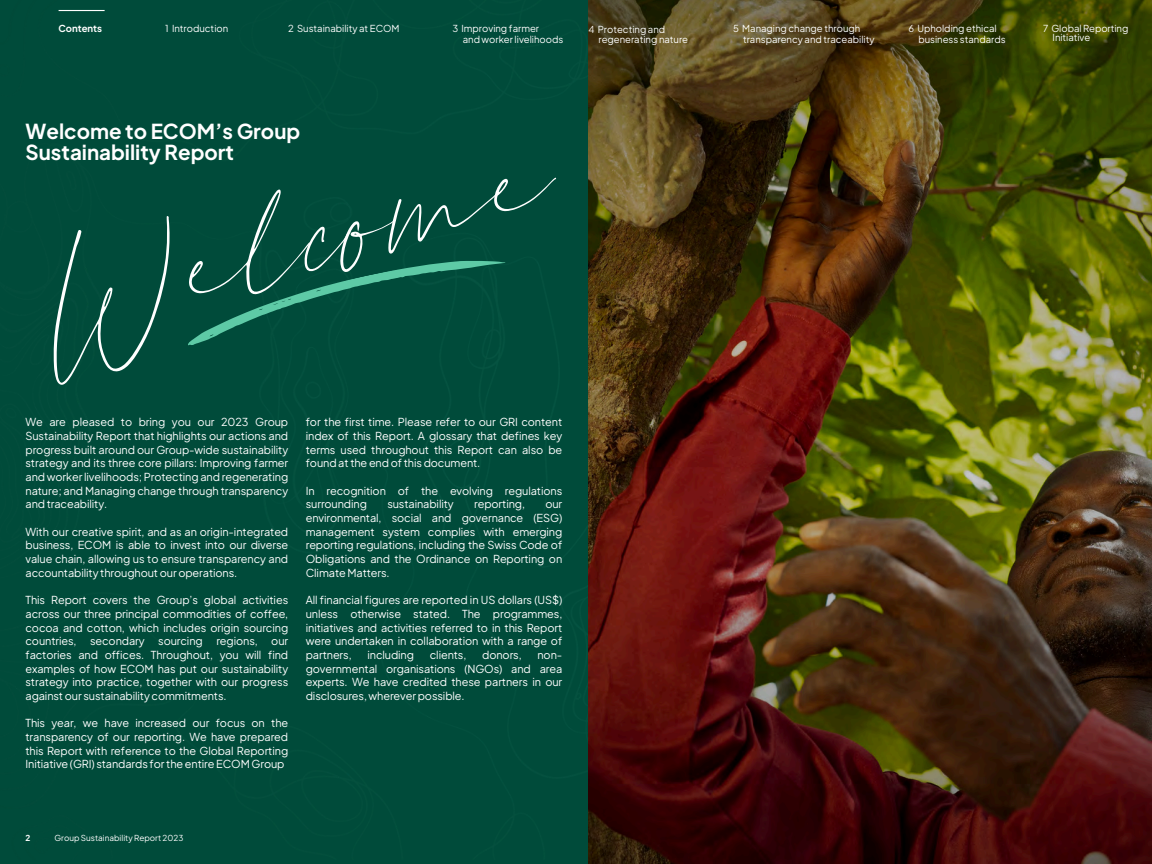
<style>
.page{position:relative;width:1152px;height:864px;background:#fff}
.page>*{position:absolute;margin:0;border:0;box-sizing:border-box;transform-origin:0 0}
.t1{font:123.15px "Rafelya Carrotin";color:#fff}
.t2{font:700 20.55px/20.5px "Plus Jakarta Sans";color:#fff}
.t3{font:10.95px/13.6px "Plus Jakarta Sans";letter-spacing:-.01em;color:#fff;text-align:justify}
.t4{font:9.6px/9.6px "Plus Jakarta Sans";color:#fff}
.t5{font:700 9.6px "Plus Jakarta Sans";color:#fff}
.t6{font:8.25px "Plus Jakarta Sans";color:#fff}
.t7{font:700 8.25px "Plus Jakarta Sans";color:#fff}
</style>
<div class="page">
<div style="left:0;top:0;width:588px;height:864px;background:#004b3a"></div>
<svg style="left:181px;top:246px;width:328px;height:100px;background:#075542"></svg>
<img style="left:588px;top:0;width:564px;height:864px">
<hr style="left:59px;top:10px;width:46px;height:1px;background:#fff">
<h3 class="t5" style="left:59px;top:22px;width:45px">Contents</h3>
<h3 class="t4" style="left:165px;top:24px;width:65px">1 Introduction</h3>
<h3 class="t4" style="left:288px;top:23px;width:113px">2 Sustainability at ECOM</h3>
<h3 class="t4" style="left:452px;top:23px;width:88px">3 Improving farmer</h3>
<p class="t4" style="left:463px;top:35px;width:102px">and worker livelihoods</p>
<p class="t4" style="left:589px;top:24px;width:78px">4 Protecting and</p>
<p class="t4" style="left:598px;top:35px;width:91px">regenerating nature</p>
<h3 class="t2" style="left:26px;top:121px;width:276px">Welcome to ECOM’s Group<br>Sustainability Report</h3>
<h4 class="t1" style="left:16px;top:253px;width:541px;rotate:-15deg">Welcome</h4>
<h5 class="t3" style="left:26px;top:415px;width:264px">We are pleased to bring you our 2023 Group Sustainability Report that highlights our actions and progress built around our Group-wide sustainability strategy and its three core pillars: Improving farmer and worker livelihoods; Protecting and regenerating nature; and Managing change through transparency and traceability.</h5>
<h5 class="t3" style="left:26px;top:524px;width:264px">With our creative spirit, and as an origin-integrated business, ECOM is able to invest into our diverse value chain, allowing us to ensure transparency and accountability throughout our operations.</h5>
<h5 class="t3" style="left:26px;top:593px;width:264px">This Report covers the Group’s global activities across our three principal commodities of coffee, cocoa and cotton, which includes origin sourcing countries, secondary sourcing regions, our factories and offices. Throughout, you will find examples of how ECOM has put our sustainability strategy into practice, together with our progress against our sustainability commitments.</h5>
<h5 class="t3" style="left:26px;top:716px;width:264px">This year, we have increased our focus on the transparency of our reporting. We have prepared this Report with reference to the Global Reporting Initiative (GRI) standards for the entire ECOM Group</h5>
<h1 class="t3" style="left:306px;top:415px;width:258px">for the first time. Please refer to our GRI content index of this Report. A glossary that defines key terms used throughout this Report can also be found at the end of this document.</h1>
<h2 class="t3" style="left:306px;top:483px;width:258px">In recognition of the evolving regulations surrounding</h2>
<h2 class="t3" style="left:387px;top:497px;width:68px">sustainability</h2>
<h2 class="t3" style="left:474px;top:497px;width:52px">reporting,</h2>
<h2 class="t3" style="left:306px;top:497px;width:258px;text-indent:240px">our environmental, social and governance (ESG) management system complies with emerging reporting regulations, including the Swiss Code of Obligations and the Ordinance on Reporting on Climate Matters.</h2>
<p class="t3" style="left:306px;top:593px;width:258px">All financial figures are reported in US dollars (US$) unless otherwise stated. The programmes, initiatives and activities referred to in this Report were undertaken in collaboration with a range of partners,</p>
<p class="t3" style="left:367px;top:648px;width:48px">including</p>
<p class="t3" style="left:430px;top:648px;width:38px">clients,</p>
<p class="t3" style="left:482px;top:648px;width:41px">donors,</p>
<p class="t3" style="left:306px;top:648px;width:258px;text-indent:232px">non&shy;governmental organisations (NGOs) and area experts. We have credited these partners in our disclosures, wherever possible.</p>
<h3 class="t7" style="left:26px;top:832px;width:6px">2</h3>
<h3 class="t6" style="left:55px;top:832px;width:130px">Group Sustainability Report 2023</h3>
<h5 class="t4" style="left:733px;top:23px;width:129px">5 Managing change through</h5>
<h5 class="t4" style="left:743px;top:35px;width:133px">transparency and traceability</h5>
<h5 class="t4" style="left:908px;top:23px;width:90px">6 Upholding ethical</h5>
<h5 class="t4" style="left:918px;top:35px;width:89px">business standards</h5>
<h5 class="t4" style="left:1053px;top:23px;width:77px;text-indent:-9px">7 Global Reporting<br>Initiative</h5>
</div>
